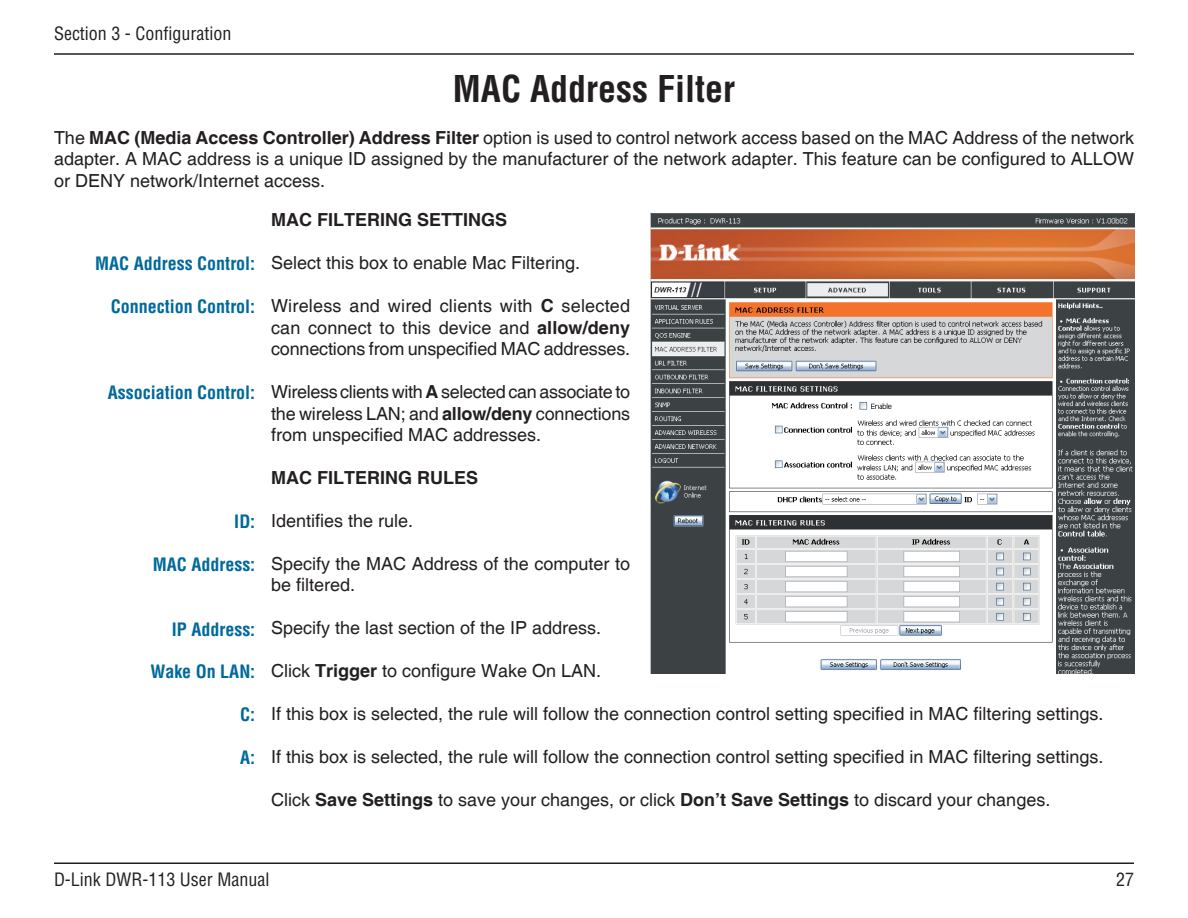
<style>
.page{position:relative;width:1188px;height:918px;background:#fff}
.page>*{position:absolute;margin:0;border:0;box-sizing:border-box;transform-origin:0 0}
.t1{font:700 condensed 36px "Helvetica";color:#231f20}
.t2{font:18px/21.6px "Helvetica";color:#231f20;text-align:justify}
.t3{font:700 condensed 18px "Helvetica";color:#00699b}
.t4{font:condensed 18px "Helvetica";color:#231f20}
.t5{font:700 18px "Helvetica";color:#231f20}
.s1{font-weight:700}
</style>
<div class="page">
<hr style="left:54px;top:53px;width:1080px;height:2px;background:#231f20">
<hr style="left:54px;top:862px;width:1080px;height:2px;background:#231f20">
<img style="left:650px;top:213px;width:484px;height:461px">
<p class="t4" style="left:54px;top:22px;width:179px">Section 3 - Configuration</p>
<h1 class="t1" style="left:453px;top:67px;width:284px">MAC Address Filter</h1>
<p class="t2" style="left:54px;top:127px;width:1082px">The <span class="s1">MAC (Media Access Controller) Address Filter</span> option is used to control network access based on the MAC Address of the network adapter. A MAC address is a unique ID assigned by the manufacturer of the network adapter. This feature can be configured to ALLOW or DENY network/Internet access.</p>
<p class="t3" style="left:95px;top:253px;width:162px">MAC Address Control:</p>
<p class="t3" style="left:111px;top:295px;width:146px">Connection Control:</p>
<p class="t3" style="left:108px;top:381px;width:149px">Association Control:</p>
<p class="t3" style="left:234px;top:510px;width:23px">ID:</p>
<p class="t3" style="left:153px;top:553px;width:104px">MAC Address:</p>
<p class="t3" style="left:172px;top:618px;width:85px">IP Address:</p>
<p class="t3" style="left:151px;top:661px;width:106px">Wake On LAN:</p>
<p class="t3" style="left:240px;top:703px;width:17px">C:</p>
<p class="t3" style="left:240px;top:746px;width:17px">A:</p>
<p class="t5" style="left:271px;top:209px;width:238px">MAC FILTERING SETTINGS</p>
<p class="t2" style="left:271px;top:253px;width:311px">Select this box to enable Mac Filtering.</p>
<p class="t2" style="left:271px;top:296px;width:361px">Wireless and wired clients with <span class="s1">C</span> selected can connect to this device and <span class="s1">allow/deny </span>connections from unspecified MAC addresses.</p>
<p class="t2" style="left:271px;top:382px;width:361px">Wireless clients with <span class="s1">A</span> selected can associate to the wireless LAN; and <span class="s1">allow/deny</span> connections from unspecified MAC addresses.</p>
<p class="t5" style="left:271px;top:467px;width:208px">MAC FILTERING RULES</p>
<p class="t2" style="left:271px;top:510px;width:144px">Identifies the rule.</p>
<p class="t2" style="left:271px;top:553px;width:361px">Specify the MAC Address of the computer to be filtered.</p>
<p class="t2" style="left:271px;top:618px;width:332px">Specify the last section of the IP address.</p>
<p class="t2" style="left:271px;top:661px;width:332px">Click <span class="s1">Trigger</span> to configure Wake On LAN.</p>
<p class="t2" style="left:271px;top:704px;width:834px">If this box is selected, the rule will follow the connection control setting specified in MAC filtering settings.</p>
<p class="t2" style="left:271px;top:746px;width:834px">If this box is selected, the rule will follow the connection control setting specified in MAC filtering settings.</p>
<p class="t2" style="left:271px;top:789px;width:781px">Click <span class="s1">Save Settings</span> to save your changes, or click <span class="s1">Don’t Save Settings</span> to discard your changes.</p>
<p class="t4" style="left:54px;top:868px;width:217px">D-Link DWR-113 User Manual</p>
<p class="t4" style="left:1116px;top:868px;width:19px">27</p>
</div>
